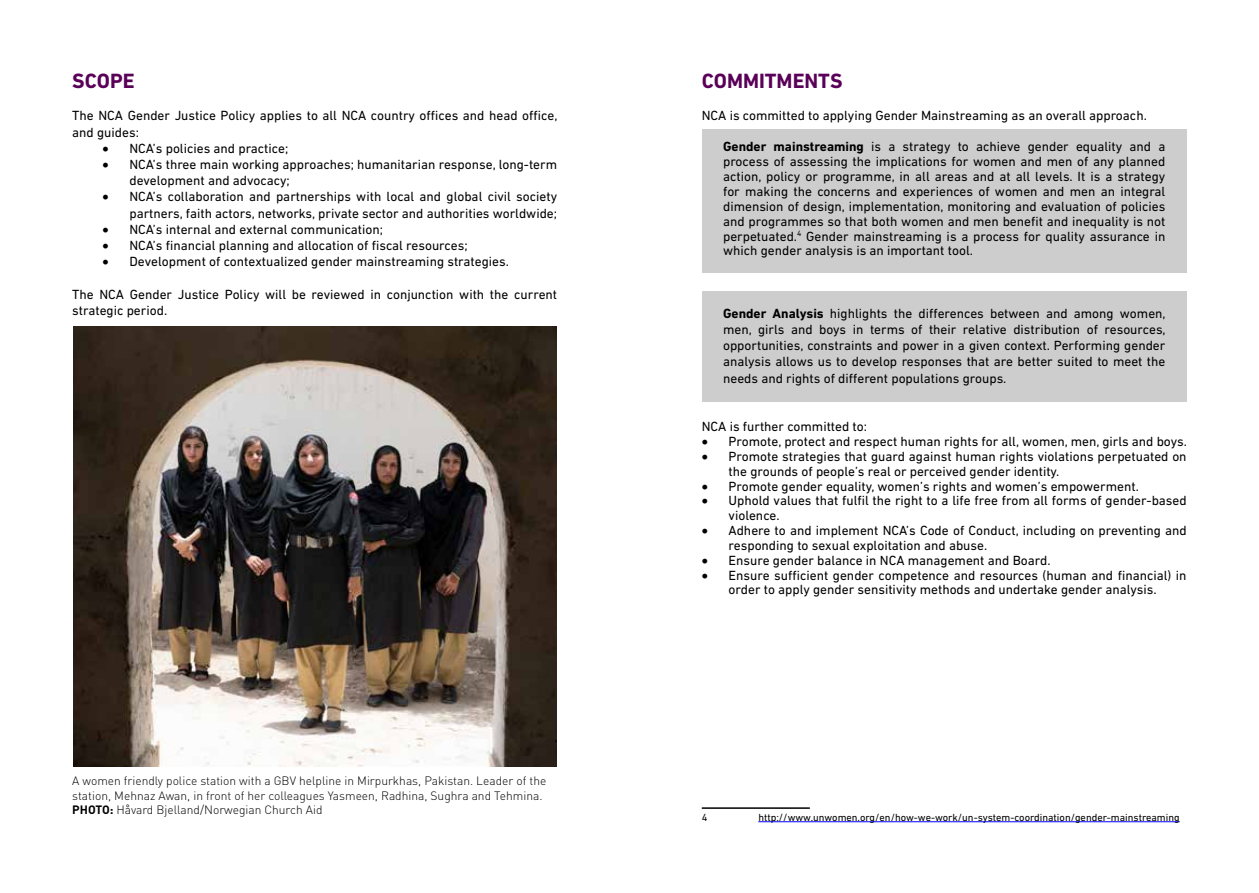
<style>
.page{position:relative;width:1259px;height:893px;background:#fff}
.page>*{position:absolute;margin:0;border:0;box-sizing:border-box;transform-origin:0 0}
.t1{font:700 21px "DIN Next LT Pro";color:#5a0058}
.t2{font:13.5px/14.9px "DIN Next LT Pro";color:#000}
.t3{font:300 12px/14.4px "DIN";color:#000}
.t4{font:10.5px "DIN Next LT Pro";color:#000}
.s1{font-weight:700}
</style>
<div class="page">
<hr style="left:702px;top:807px;width:108px;height:2px;background:#000">
<hr style="left:758px;top:821px;width:421px;height:1px;background:#00f">
<div style="left:702px;top:129px;width:484px;height:143px;background:#cdcdcd"></div>
<div style="left:702px;top:291px;width:484px;height:111px;background:#cdcdcd"></div>
<img style="left:73px;top:326px;width:483px;height:440px">
<h1 class="t1" style="left:72px;top:69px;width:64px">SCOPE</h1>
<p class="t2" style="left:72px;top:108px;width:486px;line-height:16.2px">The NCA Gender Justice Policy applies to all NCA country offices and head office, and guides:</p>
<p class="t2" style="left:102px;top:141px;width:187px">• NCA’s policies and practice;</p>
<p class="t2" style="left:129px;top:156px;width:429px;line-height:16.2px;text-indent:-27px">• NCA’s three main working approaches; humanitarian response, long-term development and advocacy;</p>
<p class="t2" style="left:102px;top:189px;width:456px;line-height:16.2px;text-align:right">• NCA’s collaboration and partnerships with local and global civil society partners, faith actors, networks, private sector and authorities worldwide;</p>
<p class="t2" style="left:102px;top:222px;width:282px">• NCA’s internal and external communication;</p>
<p class="t2" style="left:102px;top:238px;width:367px">• NCA’s financial planning and allocation of fiscal resources;</p>
<p class="t2" style="left:102px;top:254px;width:408px">• Development of contextualized gender mainstreaming strategies.</p>
<p class="t2" style="left:72px;top:286px;width:486px;line-height:16.2px">The NCA Gender Justice Policy will be reviewed in conjunction with the current strategic period.</p>
<p class="t3" style="left:72px;top:773px;width:475px">A women friendly police station with a GBV helpline in Mirpurkhas, Pakistan. Leader of the station, Mehnaz Awan, in front of her colleagues Yasmeen, Radhina, Sughra and Tehmina.<br><span class="s1">PHOTO:</span> Håvard Bjelland/Norwegian Church Aid</p>
<h1 class="t1" style="left:702px;top:69px;width:142px">COMMITMENTS</h1>
<p class="t2" style="left:702px;top:108px;width:446px">NCA is committed to applying Gender Mainstreaming as an overall approach.</p>
<p class="t2" style="left:723px;top:139px;width:444px;text-align:justify"><span class="s1">Gender mainstreaming</span> is a strategy to achieve gender equality and a process of assessing the implications for women and men of any planned action, policy or programme, in all areas and at all levels. It is a strategy for making the concerns and experiences of women and men an integral dimension of design, implementation, monitoring and evaluation of policies and programmes so that both women and men benefit and inequality is not perpetuated.<sup>4</sup> Gender mainstreaming is a process for quality assurance in which gender analysis is an important tool.</p>
<p class="t2" style="left:723px;top:305px;width:444px;line-height:16.2px;text-align:justify"><span class="s1">Gender Analysis</span> highlights the differences between and among women, men, girls and boys in terms of their relative distribution of resources, opportunities, constraints and power in a given context. Performing gender analysis allows us to develop responses that are better suited to meet the needs and rights of different populations groups.</p>
<p class="t2" style="left:702px;top:419px;width:167px">NCA is further committed to:</p>
<p class="t2" style="left:702px;top:434px;width:487px">• Promote, protect and respect human rights for all, women, men, girls and boys.</p>
<p class="t2" style="left:728px;top:449px;width:459px;text-indent:-27px">• Promote strategies that guard against human rights violations perpetuated on the grounds of people’s real or perceived gender identity.</p>
<p class="t2" style="left:702px;top:478px;width:438px">• Promote gender equality, women’s rights and women’s empowerment.</p>
<p class="t2" style="left:728px;top:493px;width:460px;text-indent:-27px">• Uphold values that fulfil the right to a life free from all forms of gender-based violence.</p>
<p class="t2" style="left:728px;top:523px;width:459px;text-indent:-27px">• Adhere to and implement NCA’s Code of Conduct, including on preventing and responding to sexual exploitation and abuse.</p>
<p class="t2" style="left:702px;top:553px;width:350px">• Ensure gender balance in NCA management and Board.</p>
<p class="t2" style="left:702px;top:567px;width:486px;text-align:center">• Ensure sufficient gender competence and resources (human and financial) in order to apply gender sensitivity methods and undertake gender analysis.</p>
<p class="t4" style="left:702px;top:811px;width:7px">4</p>
<p class="t4" style="left:758px;top:811px;width:423px">http://www.unwomen.org/en/how-we-work/un-system-coordination/gender-mainstreaming</p>
</div>
